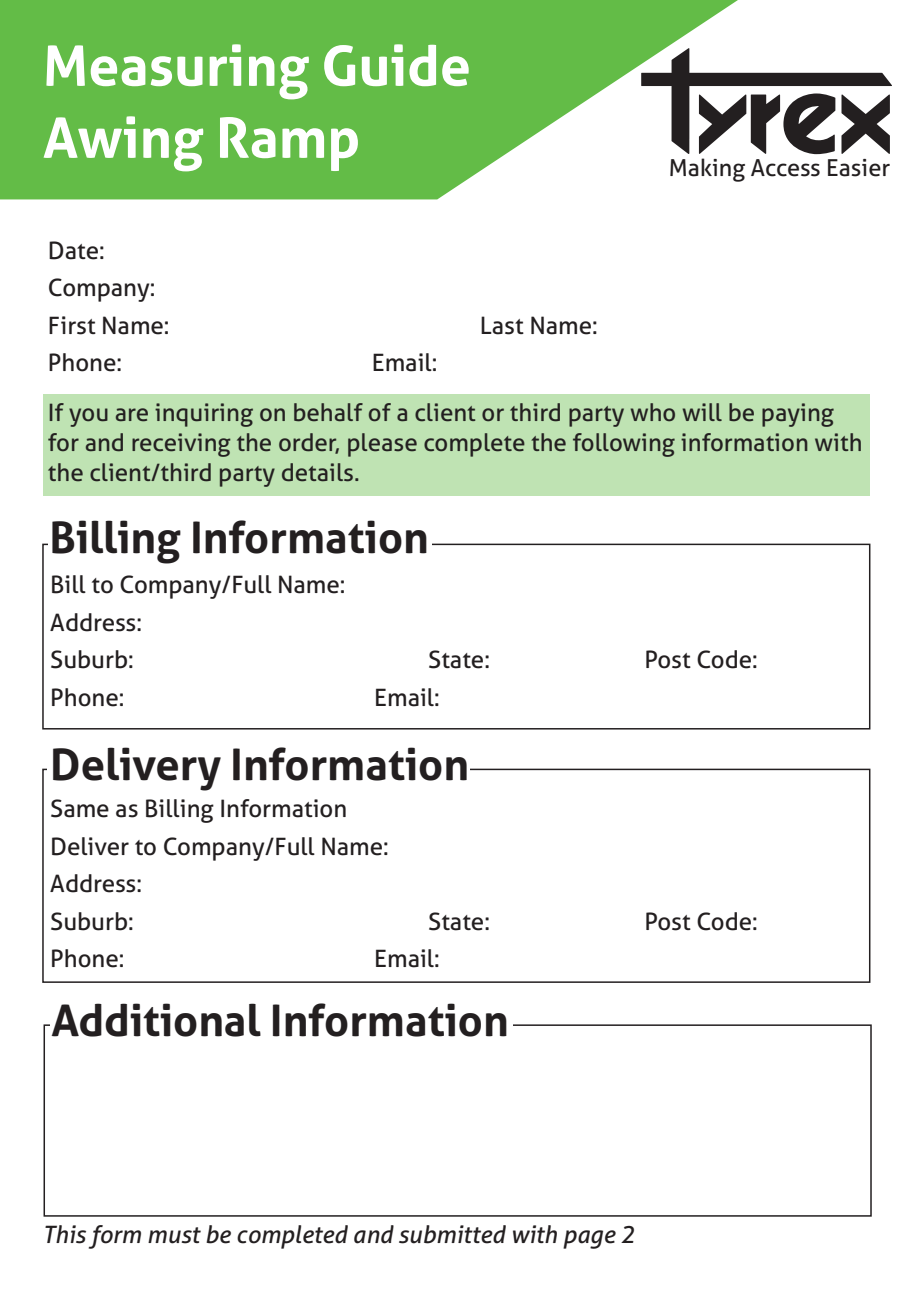
<style>
.page{position:relative;width:920px;height:1290px;background:#fff}
.page>*{position:absolute;margin:0;border:0;box-sizing:border-box;transform-origin:0 0}
.t1{font:700 55.5px/72px "Aller";color:#fff}
.t2{font:700 43.5px "Aller";color:#231f20}
.t3{font:24px/37.5px "Aller";color:#231f20}
.t4{font:italic 24px "Aller";color:#231f20}
.t5{font:23.4px "Aller";color:#231f20}
</style>
<div class="page">
<svg style="left:0;top:0;width:892px;height:199px;fill:#63bc47"></svg>
<div style="left:42px;top:769px;width:828px;height:214px;background:#fff;border:2px solid #231f20"></div>
<div style="left:44px;top:1024px;width:828px;height:193px;background:#fff;border:2px solid #231f20"></div>
<div style="left:50px;top:999px;width:463px;height:52px;background:#fff"></div>
<div style="left:42px;top:544px;width:828px;height:185px;background:#fff;border:2px solid #231f20"></div>
<div style="left:48px;top:514px;width:384px;height:52px;background:#fff"></div>
<div style="left:48px;top:739px;width:422px;height:52px;background:#fff"></div>
<div style="left:43px;top:394px;width:827px;height:102px;background:#bfe3b3"></div>
<h1 class="t1" style="left:43px;top:29px;width:430px">Measuring Guide<br>Awing Ramp</h1>
<p class="t3" style="left:48px;top:231px;width:123px">Date:<br>Company:<br>First Name:</p>
<p class="t3" style="left:480px;top:306px;width:119px">Last Name:</p>
<p class="t5" style="left:669px;top:153px;width:223px">Making Access Easier</p>
<p class="t3" style="left:48px;top:337px;width:788px;line-height:49.9px;text-indent:324px">Email:<br>If you are inquiring on behalf of a client or third party who will be paying</p>
<p class="t3" style="left:48px;top:427px;width:816px;line-height:30px">for and receiving the order, please complete the following information with the client/third party details.</p>
<p class="t3" style="left:48px;top:344px;width:76px">Phone:</p>
<h2 class="t2" style="left:49px;top:510px;width:381px">Billing Information</h2>
<p class="t3" style="left:50px;top:566px;width:297px">Bill to Company/Full Name:<br>Address:<br>Suburb:</p>
<p class="t3" style="left:428px;top:641px;width:63px">State:</p>
<p class="t3" style="left:644px;top:641px;width:115px">Post Code:</p>
<p class="t3" style="left:50px;top:678px;width:76px">Phone:</p>
<p class="t3" style="left:374px;top:678px;width:67px">Email:</p>
<h2 class="t2" style="left:50px;top:737px;width:420px">Delivery Information</h2>
<p class="t3" style="left:50px;top:790px;width:340px">Same as Billing Information<br>Deliver to Company/Full Name:<br>Address:<br>Suburb:</p>
<p class="t3" style="left:428px;top:902px;width:63px">State:</p>
<p class="t3" style="left:644px;top:902px;width:115px">Post Code:</p>
<p class="t3" style="left:50px;top:940px;width:76px">Phone:</p>
<p class="t3" style="left:374px;top:940px;width:67px">Email:</p>
<h2 class="t2" style="left:52px;top:993px;width:459px">Additional Information</h2>
<p class="t4" style="left:42px;top:1219px;width:594px">This form must be completed and submitted with page 2</p>
</div>
